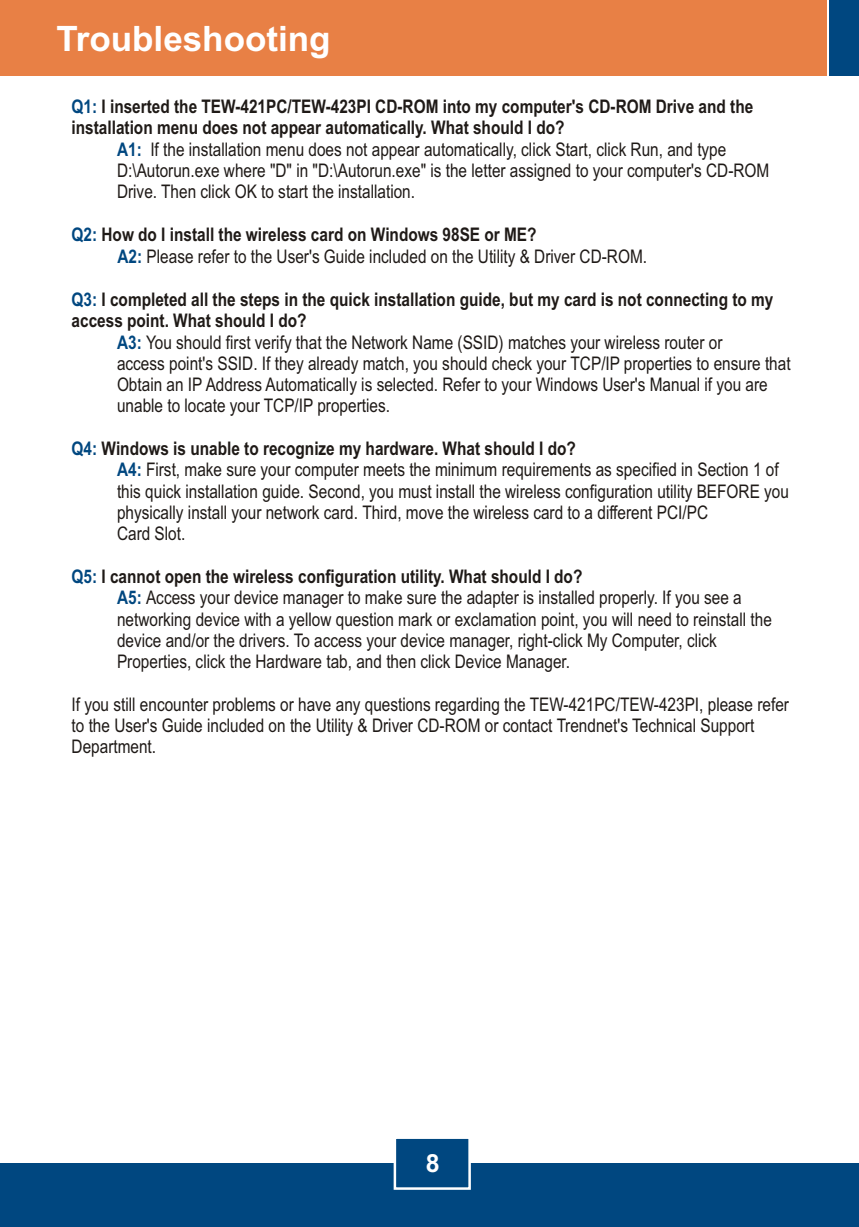
<style>
.page{position:relative;width:859px;height:1227px;background:#fff}
.page>*{position:absolute;margin:0;border:0;box-sizing:border-box;transform-origin:0 0}
.t1{font:700 35px "Arial";color:#fff}
.t2{font:700 25px "Arial";color:#fff}
.t3{font:18.75px/21.2px "Arial Narrow";color:#1f1a17}
.t4{font:700 18.75px "Arial Narrow";color:#1f1a17}
.t5{font:700 18.75px "Arial Narrow";color:#004780}
.s1{color:#004780}
.s2{font-weight:700;color:#004780}
.s3{font-weight:700}
</style>
<div class="page">
<div style="left:0;top:1163px;width:859px;height:63px;background:#004780"></div>
<div style="left:0;top:0;width:826px;height:76px;background:#e88045"></div>
<div style="left:829px;top:0;width:30px;height:76px;background:#004780"></div>
<svg style="left:393px;top:1138px;width:78px;height:52px"></svg>
<h1 class="t1" style="left:56px;top:25px;width:276px">Troubleshooting</h1>
<p class="t4" style="left:72px;top:100px;width:683px"><span class="s1">Q1:</span> I inserted the TEW-421PC/TEW-423PI CD-ROM into my computer's CD-ROM Drive and the</p>
<p class="t5" style="left:117px;top:142px;width:26px">A1:</p>
<p class="t4" style="left:72px;top:121px;width:494px">installation menu does not appear automatically. What should I do?</p>
<p class="t3" style="left:117px;top:140px;width:654px;text-indent:33px">If the installation menu does not appear automatically, click Start, click Run, and type<br>D:\Autorun.exe where "D" in "D:\Autorun.exe" is the letter assigned to your computer's CD-ROM<br>Drive. Then click OK to start the installation.</p>
<p class="t3" style="left:117px;top:226px;width:531px;text-indent:-46px"><span class="s2">Q2:</span> <span class="s3">How do I install the wireless card on Windows 98SE or ME?<br></span><span class="s2">A2:</span> Please refer to the User's Guide included on the Utility &amp; Driver CD-ROM.</p>
<p class="t4" style="left:72px;top:292px;width:703px"><span class="s1">Q3:</span> I completed all the steps in the quick installation guide, but my card is not connecting to my</p>
<p class="t3" style="left:117px;top:333px;width:607px"><span class="s2">A3:</span> You should first verify that the Network Name (SSID) matches your wireless router or</p>
<p class="t4" style="left:72px;top:313px;width:236px">access point. What should I do?</p>
<p class="t3" style="left:117px;top:354px;width:675px">access point's SSID. If they already match, you should check your TCP/IP properties to ensure that<br>Obtain an IP Address Automatically is selected. Refer to your Windows User's Manual if you are unable to locate your TCP/IP properties.</p>
<p class="t3" style="left:117px;top:439px;width:663px;text-indent:-45px"><span class="s2">Q4:</span> <span class="s3">Windows is unable to recognize my hardware. What should I do?<br></span><span class="s2">A4:</span> First, make sure your computer meets the minimum requirements as specified in Section 1 of</p>
<p class="t3" style="left:117px;top:482px;width:673px">this quick installation guide. Second, you must install the wireless configuration utility BEFORE you physically install your network card. Third, move the wireless card to a different PCI/PC<br>Card Slot.</p>
<p class="t3" style="left:117px;top:567px;width:626px;text-indent:-45px"><span class="s2">Q5:</span> <span class="s3">I cannot open the wireless configuration utility. What should I do?<br></span><span class="s2">A5:</span> Access your device manager to make sure the adapter is installed properly. If you see a</p>
<p class="t3" style="left:117px;top:610px;width:656px">networking device with a yellow question mark or exclamation point, you will need to reinstall the device and/or the drivers. To access your device manager, right-click My Computer, click<br>Properties, click the Hardware tab, and then click Device Manager.</p>
<p class="t3" style="left:72px;top:695px;width:719px">If you still encounter problems or have any questions regarding the TEW-421PC/TEW-423PI, please refer to the User's Guide included on the Utility &amp; Driver CD-ROM or contact Trendnet's Technical Support<br>Department.</p>
<h2 class="t2" style="left:426px;top:1153px;width:15px">8</h2>
</div>
